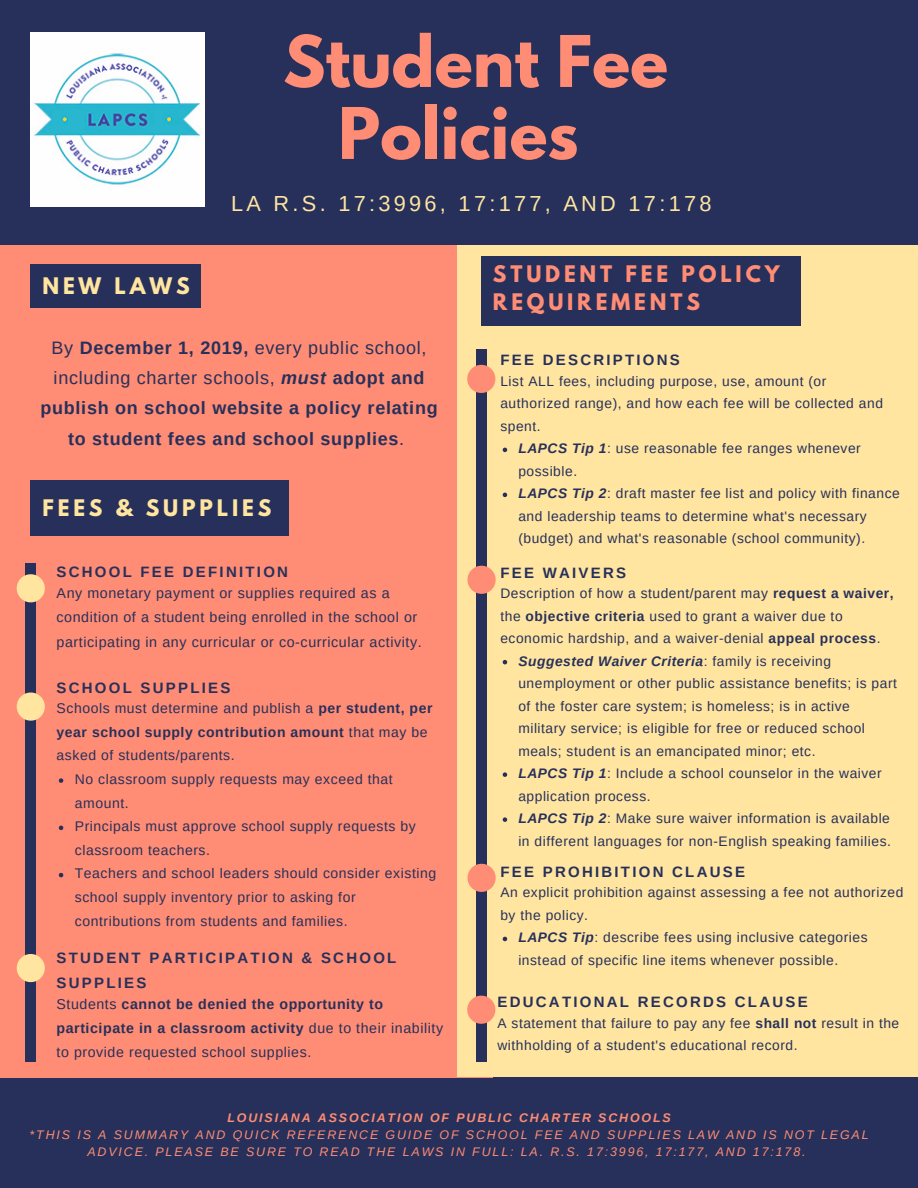
<style>
.page{position:relative;width:918px;height:1188px;background:#27305a}
.page>*{position:absolute;margin:0;border:0;box-sizing:border-box;transform-origin:0 0}
.t1{font:700 63px/72px "League Spartan";color:#ff8c74;text-align:center}
.t2{font:21.75px "Arimo";letter-spacing:.15em;color:#ffe5a0}
.t3{font:700 20.25px/28.2px "League Spartan";letter-spacing:.19em;color:#ff8c74}
.t4{font:700 20.25px "League Spartan";letter-spacing:.19em;color:#ffe5a0}
.t5{font:700 18px/30.3px "Arimo";letter-spacing:.04em;color:#27305a;text-align:center}
.t6{font:700 15px/25px "Arimo";letter-spacing:.15em;color:#27305a}
.t7{font:14.25px/24.2px "Arimo";letter-spacing:.04em;color:#27305a}
.t8{font:700 14.25px/24px "Arimo";letter-spacing:.04em;color:#27305a}
.t9{font:13.95px "Arimo";letter-spacing:.04em;color:#27305a}
.t10{font:700 13.95px "Arimo";letter-spacing:.04em;color:#27305a}
.t11{font:13.8px/22.5px "Arimo";letter-spacing:.04em;color:#27305a}
.t12{font:italic 700 13.8px "Arimo";letter-spacing:.04em;color:#27305a}
.t13{font:italic 12.45px/16.8px "Arimo";letter-spacing:.15em;color:#ff8c74;text-align:center}
.t14{font:italic 700 12.45px "Arimo";letter-spacing:.15em;color:#ff8c74}
.s1{font-weight:400}
.s2{font-style:italic}
.s3{font-weight:700}
.s4{font-weight:700;font-style:italic}
.s5{font-weight:400;font-style:normal}
</style>
<div class="page">
<div style="left:0;top:246px;width:493px;height:831px;background:#ff8c74"></div>
<div style="left:458px;top:245px;width:460px;height:832px;background:#ffe5a0"></div>
<svg style="left:503px;top:660px;width:4px;height:4px"></svg>
<svg style="left:503px;top:772px;width:4px;height:5px"></svg>
<svg style="left:503px;top:817px;width:4px;height:5px"></svg>
<div style="left:26px;top:564px;width:10px;height:497px;background:#27305a"></div>
<svg style="left:17px;top:693px;width:28px;height:28px"></svg>
<svg style="left:17px;top:954px;width:28px;height:28px"></svg>
<div style="left:31px;top:265px;width:170px;height:42px;background:#27305a"></div>
<div style="left:31px;top:480px;width:257px;height:55px;background:#27305a"></div>
<svg style="left:59px;top:778px;width:4px;height:5px"></svg>
<svg style="left:59px;top:826px;width:4px;height:4px"></svg>
<svg style="left:59px;top:873px;width:4px;height:4px"></svg>
<div style="left:476px;top:350px;width:10px;height:712px;background:#27305a"></div>
<svg style="left:467px;top:365px;width:28px;height:28px"></svg>
<svg style="left:468px;top:566px;width:28px;height:28px"></svg>
<svg style="left:468px;top:864px;width:28px;height:28px"></svg>
<div style="left:482px;top:256px;width:318px;height:69px;background:#27305a"></div>
<img style="left:31px;top:33px;width:173px;height:173px">
<svg style="left:17px;top:574px;width:28px;height:28px"></svg>
<svg style="left:503px;top:448px;width:4px;height:4px"></svg>
<svg style="left:503px;top:493px;width:4px;height:4px"></svg>
<svg style="left:503px;top:937px;width:4px;height:4px"></svg>
<svg style="left:467px;top:996px;width:28px;height:28px"></svg>
<h3 class="t4" style="left:42px;top:276px;width:149px">NEW LAWS</h3>
<h1 class="t1" style="left:283px;top:34px;width:386px">Student Fee<br>Policies</h1>
<h2 class="t2" style="left:231px;top:191px;width:482px">LA R.S. 17:3996, 17:177, AND 17:178</h2>
<h3 class="t3" style="left:493px;top:262px;width:288px">STUDENT FEE POLICY<br>REQUIREMENTS</h3>
<h3 class="t5" style="left:40px;top:332px;width:399px"><span class="s1">By</span> December 1, 2019, <span class="s1">every public school, including charter schools,</span> <span class="s2">must</span> adopt and publish on school website a policy relating to student fees and school supplies<span class="s1">.</span></h3>
<h3 class="t4" style="left:42px;top:498px;width:231px">FEES &amp; SUPPLIES</h3>
<p class="t6" style="left:57px;top:560px;width:233px">SCHOOL FEE DEFINITION</p>
<p class="t7" style="left:57px;top:581px;width:367px">Any monetary payment or supplies required as a condition of a student being enrolled in the school or participating in any curricular or co-curricular activity.</p>
<p class="t6" style="left:57px;top:675px;width:175px">SCHOOL SUPPLIES</p>
<p class="t9" style="left:57px;top:700px;width:377px">Schools must determine and publish a <span class="s3">per student, per</span></p>
<p class="t10" style="left:57px;top:724px;width:373px">year school supply contribution amount <span class="s1">that may be</span></p>
<p class="t9" style="left:57px;top:748px;width:180px">asked of students/parents.</p>
<p class="t9" style="left:75px;top:771px;width:320px">No classroom supply requests may exceed that</p>
<p class="t9" style="left:75px;top:795px;width:55px">amount.</p>
<p class="t9" style="left:75px;top:819px;width:343px">Principals must approve school supply requests by</p>
<p class="t9" style="left:75px;top:842px;width:137px">classroom teachers.</p>
<p class="t9" style="left:75px;top:866px;width:363px">Teachers and school leaders should consider existing</p>
<p class="t9" style="left:75px;top:889px;width:282px">school supply inventory prior to asking for</p>
<p class="t9" style="left:75px;top:913px;width:274px">contributions from students and families.</p>
<p class="t6" style="left:57px;top:945px;width:341px">STUDENT PARTICIPATION &amp; SCHOOL<br>SUPPLIES</p>
<p class="t8" style="left:57px;top:992px;width:388px"><span class="s1">Students</span> cannot be denied the opportunity to participate in a classroom activity <span class="s1">due to their inability to provide requested school supplies.</span></p>
<p class="t6" style="left:500px;top:348px;width:181px">FEE DESCRIPTIONS</p>
<p class="t11" style="left:500px;top:370px;width:328px">List ALL fees, including purpose, use, amount (or</p>
<p class="t11" style="left:500px;top:392px;width:384px">authorized range), and how each fee will be collected and</p>
<p class="t11" style="left:500px;top:415px;width:42px">spent.</p>
<p class="t11" style="left:518px;top:437px;width:344px"><span class="s4">LAPCS Tip 1</span>: use reasonable fee ranges whenever</p>
<p class="t11" style="left:518px;top:460px;width:60px">possible.</p>
<p class="t11" style="left:518px;top:482px;width:383px"><span class="s4">LAPCS Tip 2</span>: draft master fee list and policy with finance</p>
<p class="t11" style="left:518px;top:505px;width:350px">and leadership teams to determine what's necessary</p>
<p class="t11" style="left:518px;top:527px;width:348px">(budget) and what's reasonable (school community).</p>
<p class="t6" style="left:500px;top:560px;width:127px">FEE WAIVERS</p>
<p class="t11" style="left:500px;top:582px;width:395px">Description of how a student/parent may <span class="s3">request a waiver,</span></p>
<p class="t11" style="left:500px;top:605px;width:344px">the <span class="s3">objective criteria</span> used to grant a waiver due to</p>
<p class="t11" style="left:500px;top:627px;width:382px">economic hardship, and a waiver-denial <span class="s3">appeal process</span>.</p>
<p class="t12" style="left:518px;top:653px;width:314px">Suggested Waiver Criteria<span class="s5">: family is receiving</span></p>
<p class="t11" style="left:518px;top:672px;width:380px">unemployment or other public assistance benefits; is part</p>
<p class="t11" style="left:518px;top:695px;width:333px">of the foster care system; is homeless; is in active</p>
<p class="t11" style="left:518px;top:717px;width:348px">military service; is eligible for free or reduced school</p>
<p class="t11" style="left:518px;top:740px;width:299px">meals; student is an emancipated minor; etc.</p>
<p class="t11" style="left:518px;top:762px;width:365px"><span class="s4">LAPCS Tip 1</span>: Include a school counselor in the waiver</p>
<p class="t11" style="left:518px;top:785px;width:134px">application process.</p>
<p class="t11" style="left:518px;top:807px;width:373px"><span class="s4">LAPCS Tip 2</span>: Make sure waiver information is available</p>
<p class="t11" style="left:518px;top:830px;width:374px">in different languages for non-English speaking families.</p>
<p class="t6" style="left:500px;top:859px;width:246px">FEE PROHIBITION CLAUSE</p>
<p class="t11" style="left:500px;top:881px;width:404px">An explicit prohibition against assessing a fee not authorized</p>
<p class="t11" style="left:500px;top:904px;width:89px">by the policy.</p>
<p class="t11" style="left:518px;top:926px;width:351px"><span class="s4">LAPCS Tip</span>: describe fees using inclusive categories</p>
<p class="t11" style="left:518px;top:949px;width:321px">instead of specific line items whenever possible.</p>
<p class="t6" style="left:497px;top:990px;width:312px">EDUCATIONAL RECORDS CLAUSE</p>
<p class="t11" style="left:497px;top:1012px;width:403px">A statement that failure to pay any fee <span class="s3">shall not</span> result in the withholding of a student's educational record.</p>
<p class="t14" style="left:227px;top:1111px;width:445px">LOUISIANA ASSOCIATION OF PUBLIC CHARTER SCHOOLS</p>
<p class="t13" style="left:30px;top:1126px;width:841px">*THIS IS A SUMMARY AND QUICK REFERENCE GUIDE OF SCHOOL FEE AND SUPPLIES LAW AND IS NOT LEGAL<br>ADVICE. PLEASE BE SURE TO READ THE LAWS IN FULL: LA. R.S. 17:3996, 17:177, AND 17:178.</p>
</div>
